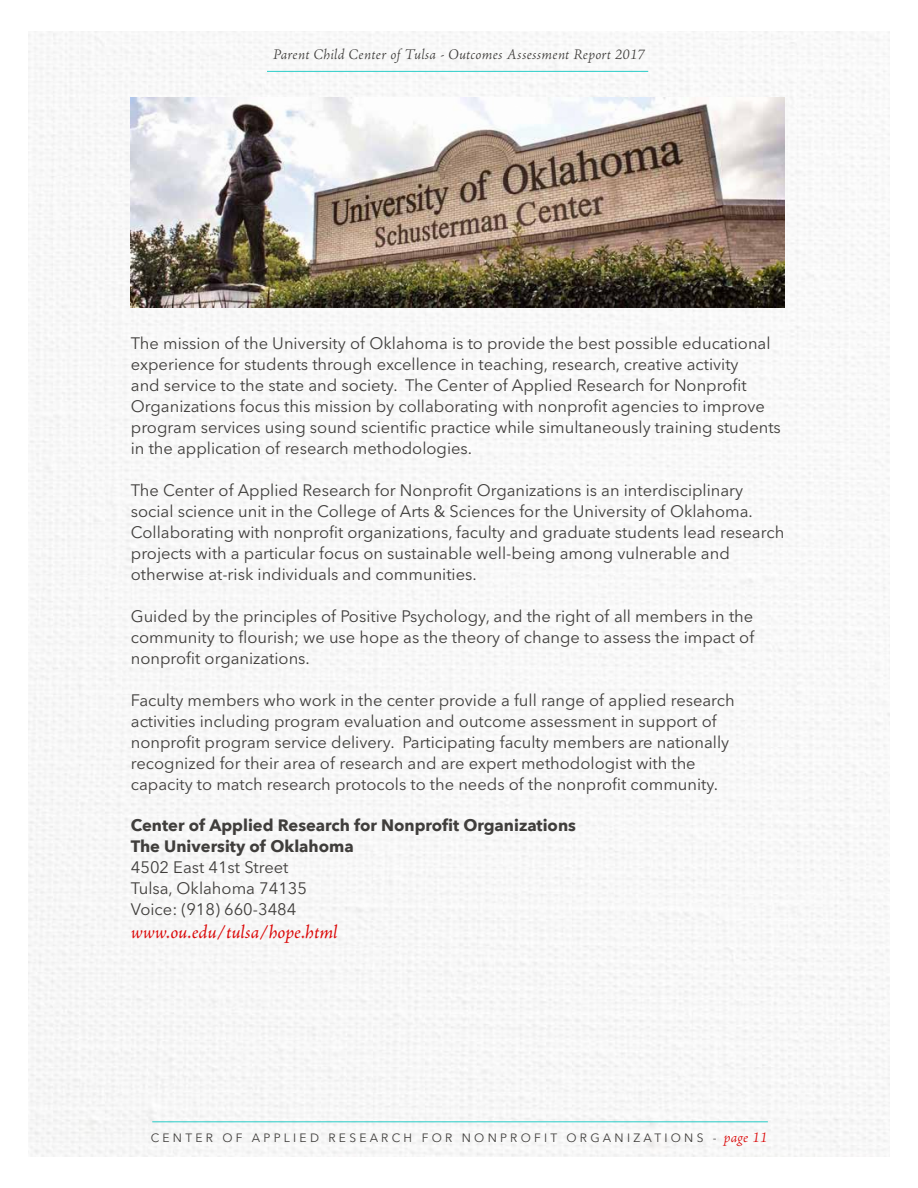
<style>
.page{position:relative;width:918px;height:1188px;background:#fff}
.page>*{position:absolute;margin:0;border:0;box-sizing:border-box;transform-origin:0 0}
.t1{font:italic 19.5px "Adobe Jenson Pro";color:#db0808}
.t2{font:16.5px/21px "Avenir Next LT Pro";color:#403e3c}
.t3{font:700 16.5px/21px "Avenir Next";color:#403e3c}
.t4{font:italic 300 15px "Adobe Jenson Pro";letter-spacing:.015em;color:#403e3c}
.t5{font:12px "Avenir Next LT Pro";letter-spacing:.27em;color:#403e3c}
.s1{font-family:"Adobe Jenson Pro";font-weight:300;font-style:italic;font-size:15px;color:#db0808}
</style>
<div class="page">
<img style="left:28px;top:32px;width:862px;height:1124px">
<hr style="left:267px;top:71px;width:381px;height:1px;background:#26ccc7">
<hr style="left:152px;top:1121px;width:616px;height:1px;background:#26ccc7">
<img style="left:131px;top:97px;width:653px;height:210px">
<p class="t4" style="left:273px;top:46px;width:373px">Parent Child Center of Tulsa - Outcomes Assessment Report 2017</p>
<p class="t2" style="left:131px;top:333px;width:652px">The mission of the University of Oklahoma is to provide the best possible educational experience for students through excellence in teaching, research, creative activity<br>and service to the state and society. The Center of Applied Research for Nonprofit Organizations focus this mission by collaborating with nonprofit agencies to improve program services using sound scientific practice while simultaneously training students in the application of research methodologies.</p>
<p class="t2" style="left:131px;top:480px;width:655px">The Center of Applied Research for Nonprofit Organizations is an interdisciplinary social science unit in the College of Arts &amp; Sciences for the University of Oklahoma.<br>Collaborating with nonprofit organizations, faculty and graduate students lead research projects with a particular focus on sustainable well-being among vulnerable and otherwise at-risk individuals and communities.</p>
<p class="t2" style="left:131px;top:606px;width:625px;text-align:justify">Guided by the principles of Positive Psychology, and the right of all members in the community to flourish; we use hope as the theory of change to assess the impact of nonprofit organizations.</p>
<p class="t2" style="left:131px;top:690px;width:605px">Faculty members who work in the center provide a full range of applied research activities including program evaluation and outcome assessment in support of nonprofit program service delivery. Participating faculty members are nationally recognized for their area of research and are expert methodologist with the capacity to match research protocols to the needs of the nonprofit community.</p>
<p class="t3" style="left:131px;top:814px;width:447px">Center of Applied Research for Nonprofit Organizations<br>The University of Oklahoma</p>
<p class="t2" style="left:131px;top:857px;width:178px">4502 East 41st Street<br>Tulsa, Oklahoma 74135<br>Voice: (918) 660-3484</p>
<p class="t1" style="left:131px;top:921px;width:208px">www.ou.edu/tulsa/hope.html</p>
<p class="t5" style="left:151px;top:1130px;width:618px">CENTER OF APPLIED RESEARCH FOR NONPROFIT ORGANIZATIONS - <span class="s1">page 11</span></p>
</div>
